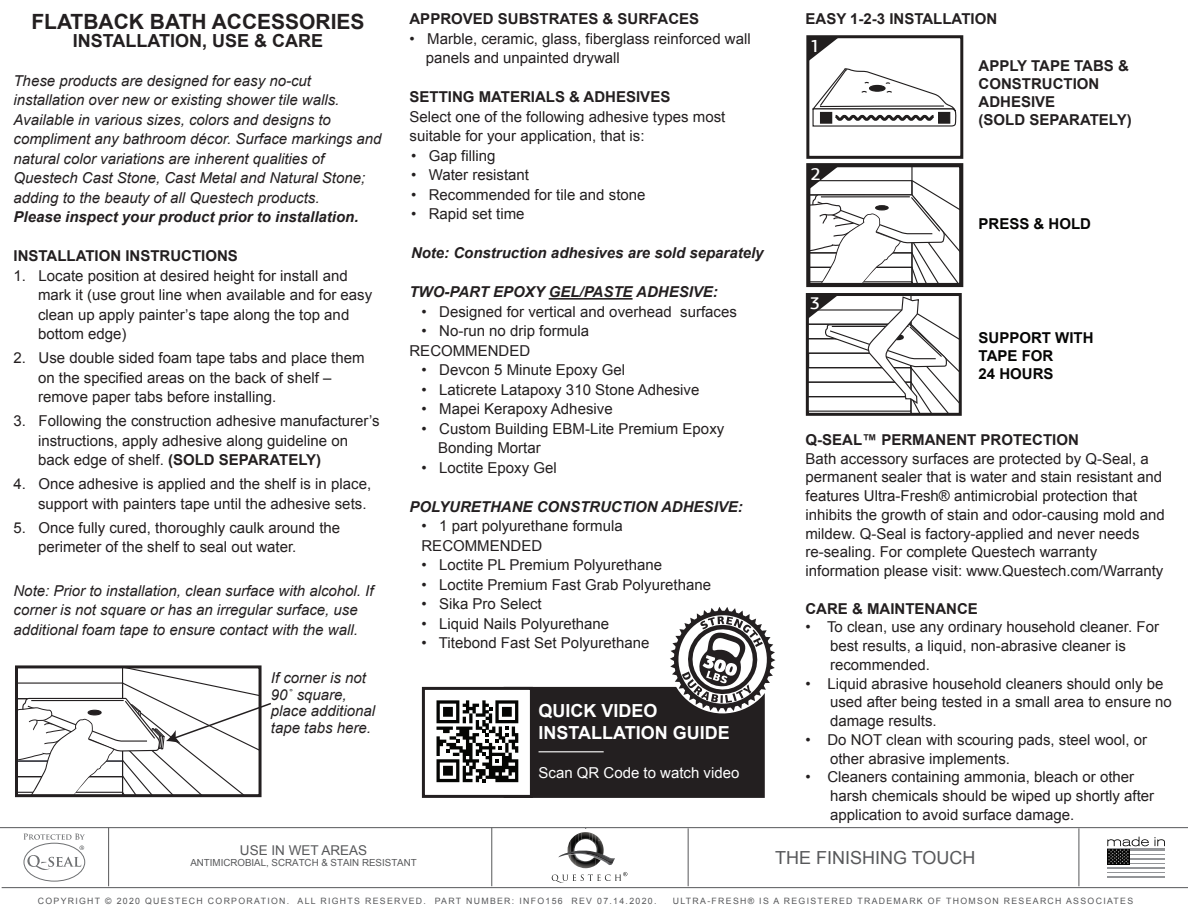
<style>
.page{position:relative;width:1188px;height:918px;background:#fff}
.page>*{position:absolute;margin:0;border:0;box-sizing:border-box;transform-origin:0 0}
.t1{font:700 21px "Arial";color:#231f20}
.t2{font:700 18px/21.6px "Arial";color:#fff}
.t3{font:700 18px "Arial";color:#231f20}
.t4{font:18px "Arial";color:#57585a}
.t5{font:500 17.85px "PF Agora Sans Pro";color:#fff}
.t6{font:15px/19.5px "Arial";color:#231f20}
.t7{font:italic 15px/19.5px "Arial";color:#231f20}
.t8{font:700 15px/18px "Arial";color:#231f20}
.t9{font:italic 700 15px "Arial";color:#231f20}
.t10{font:700 15px/18px "Arial";color:#050504}
.t11{font:15px "Arial";color:#fff}
.t12{font:13.5px "Arial";color:#57585a}
.t13{font:9.75px "Arial";color:#57585a}
.t14{font:8.7px "Arial";letter-spacing:.15em;color:#57585a}
.s1{font-weight:700}
</style>
<div class="page">
<hr style="left:108px;top:828px;width:1px;height:58px;background:#57585a">
<hr style="left:491px;top:828px;width:1px;height:58px;background:#57585a">
<hr style="left:688px;top:828px;width:1px;height:58px;background:#57585a">
<hr style="left:2px;top:887px;width:1186px;height:1px;background:#57585a">
<svg style="left:552px;top:832px;width:75px;height:51px"></svg>
<hr style="left:1079px;top:828px;width:1px;height:58px;background:#57585a">
<svg style="left:1155px;top:837px;width:10px;height:9px"></svg>
<hr style="left:1107px;top:876px;width:58px;height:2px;background:#939598">
<hr style="left:1107px;top:871px;width:58px;height:3px;background:#939598">
<hr style="left:1107px;top:867px;width:58px;height:2px;background:#939598">
<hr style="left:1107px;top:862px;width:58px;height:2px;background:#939598">
<hr style="left:1107px;top:858px;width:58px;height:2px;background:#939598">
<hr style="left:1107px;top:853px;width:58px;height:3px;background:#939598">
<hr style="left:1107px;top:849px;width:58px;height:2px;background:#939598">
<hr style="left:1107px;top:855px;width:58px;height:3px;background:#fff">
<div style="left:1107px;top:849px;width:23px;height:16px;background:#050504"></div>
<svg style="left:1107px;top:837px;width:42px;height:27px"></svg>
<svg style="left:23px;top:834px;width:62px;height:6px"></svg>
<div style="left:24px;top:843px;width:61px;height:38px;border:1px solid #6e7072;border-radius:50%"></div>
<svg style="left:27px;top:846px;width:57px;height:24px"></svg>
<hr style="left:549px;top:298px;width:84px;height:2px;background:#231f20">
<hr style="left:0;top:827px;width:1188px;height:1px;background:#57585a">
<div style="left:806px;top:35px;width:157px;height:124px;border:3px solid #211e1e"></div>
<svg style="left:808px;top:37px;width:32px;height:25px"></svg>
<svg style="left:812px;top:68px;width:145px;height:59px"></svg>
<svg style="left:807px;top:164px;width:156px;height:124px"></svg>
<svg style="left:806px;top:294px;width:156px;height:122px"></svg>
<div style="left:504px;top:687px;width:261px;height:111px;background:#231f20;border:3px solid #231f20"></div>
<hr style="left:539px;top:751px;width:65px;height:1px;background:#fff">
<div style="left:423px;top:687px;width:108px;height:108px;background:#fff"></div>
<svg style="left:437px;top:700px;width:81px;height:82px"></svg>
<div style="left:422px;top:687px;width:111px;height:111px;border:3px solid #231f20"></div>
<svg style="left:662px;top:607px;width:114px;height:113px"></svg>
<svg style="left:19px;top:669px;width:252px;height:124px"></svg>
<div style="left:15px;top:665px;width:247px;height:132px;border:3px solid #231f20"></div>
<h1 class="t1" style="left:31px;top:7px;width:335px">FLATBACK BATH ACCESSORIES</h1>
<p class="t3" style="left:73px;top:29px;width:252px">INSTALLATION, USE &amp; CARE</p>
<p class="t7" style="left:14px;top:71px;width:369px">These products are designed for easy no-cut installation over new or existing shower tile walls.<br>Available in various sizes, colors and designs to compliment any bathroom décor. Surface markings and natural color variations are inherent qualities of Questech Cast Stone, Cast Metal and Natural Stone; adding to the beauty of all Questech products.</p>
<p class="t9" style="left:14px;top:207px;width:347px">Please inspect your product prior to installation.</p>
<p class="t8" style="left:14px;top:247px;width:226px">INSTALLATION INSTRUCTIONS</p>
<p class="t6" style="left:38px;top:266px;width:336px;text-indent:-25px">1. Locate position at desired height for install and mark it (use grout line when available and for easy clean up apply painter’s tape along the top and bottom edge)</p>
<p class="t6" style="left:38px;top:348px;width:328px;text-indent:-25px">2. Use double sided foam tape tabs and place them on the specified areas on the back of shelf – remove paper tabs before installing.</p>
<p class="t6" style="left:38px;top:411px;width:343px;text-indent:-25px">3. Following the construction adhesive manufacturer’s instructions, apply adhesive along guideline on back edge of shelf. <span class="s1">(SOLD SEPARATELY)</span></p>
<p class="t6" style="left:38px;top:474px;width:335px;text-indent:-25px">4. Once adhesive is applied and the shelf is in place, support with painters tape until the adhesive sets.</p>
<p class="t6" style="left:38px;top:518px;width:304px;text-indent:-25px">5. Once fully cured, thoroughly caulk around the perimeter of the shelf to seal out water.</p>
<p class="t7" style="left:14px;top:581px;width:362px">Note: Prior to installation, clean surface with alcohol. If corner is not square or has an irregular surface, use additional foam tape to ensure contact with the wall.</p>
<p class="t7" style="left:271px;top:670px;width:106px;line-height:16.5px">If corner is not<br>90˚ square, place additional tape tabs here.</p>
<p class="t8" style="left:410px;top:10px;width:291px">APPROVED SUBSTRATES &amp; SURFACES</p>
<p class="t6" style="left:426px;top:29px;width:327px;text-indent:-16px">• Marble, ceramic, glass, fiberglass reinforced wall panels and unpainted drywall</p>
<p class="t8" style="left:410px;top:88px;width:262px">SETTING MATERIALS &amp; ADHESIVES</p>
<p class="t6" style="left:410px;top:107px;width:317px">Select one of the following adhesive types most suitable for your application, that is:</p>
<p class="t6" style="left:411px;top:146px;width:86px">• Gap filling</p>
<p class="t6" style="left:411px;top:165px;width:120px">• Water resistant</p>
<p class="t6" style="left:411px;top:185px;width:236px">• Recommended for tile and stone</p>
<p class="t6" style="left:411px;top:204px;width:115px">• Rapid set time</p>
<p class="t9" style="left:411px;top:243px;width:354px">Note: Construction adhesives are sold separately</p>
<p class="t9" style="left:410px;top:282px;width:310px">TWO-PART EPOXY GEL/PASTE ADHESIVE:</p>
<p class="t6" style="left:422px;top:302px;width:317px">• Designed for vertical and overhead surfaces</p>
<p class="t6" style="left:410px;top:321px;width:181px;text-indent:12px">• No-run no drip formula<br>RECOMMENDED</p>
<p class="t6" style="left:422px;top:360px;width:205px">• Devcon 5 Minute Epoxy Gel</p>
<p class="t6" style="left:422px;top:380px;width:279px">• Laticrete Latapoxy 310 Stone Adhesive</p>
<p class="t6" style="left:422px;top:399px;width:193px">• Mapei Kerapoxy Adhesive</p>
<p class="t6" style="left:438px;top:419px;width:288px;text-indent:-17px">• Custom Building EBM-Lite Premium Epoxy<br>Bonding Mortar</p>
<p class="t6" style="left:422px;top:458px;width:137px">• Loctite Epoxy Gel</p>
<p class="t9" style="left:410px;top:496px;width:335px">POLYURETHANE CONSTRUCTION ADHESIVE:</p>
<p class="t6" style="left:422px;top:516px;width:203px">• 1 part polyurethane formula<br>RECOMMENDED</p>
<p class="t6" style="left:422px;top:555px;width:242px">• Loctite PL Premium Polyurethane</p>
<p class="t6" style="left:422px;top:575px;width:291px">• Loctite Premium Fast Grab Polyurethane</p>
<p class="t6" style="left:422px;top:594px;width:122px">• Sika Pro Select</p>
<p class="t6" style="left:422px;top:614px;width:189px">• Liquid Nails Polyurethane</p>
<p class="t6" style="left:422px;top:633px;width:229px">• Titebond Fast Set Polyurethane</p>
<p class="t2" style="left:539px;top:700px;width:193px">QUICK VIDEO<br>INSTALLATION GUIDE</p>
<p class="t11" style="left:539px;top:763px;width:202px">Scan QR Code to watch video</p>
<p class="t8" style="left:806px;top:10px;width:193px">EASY 1-2-3 INSTALLATION</p>
<p class="t5" style="left:810px;top:34px;width:12px">1</p>
<p class="t5" style="left:811px;top:163px;width:13px">23</p>
<p class="t5" style="left:810px;top:292px;width:12px">3</p>
<p class="t8" style="left:979px;top:57px;width:155px">APPLY TAPE TABS &amp;<br>CONSTRUCTION<br>ADHESIVE<br>(SOLD SEPARATELY)</p>
<p class="t10" style="left:979px;top:215px;width:114px">PRESS &amp; HOLD</p>
<p class="t10" style="left:979px;top:329px;width:117px">SUPPORT WITH<br>TAPE FOR<br>24 HOURS</p>
<p class="t8" style="left:806px;top:431px;width:275px">Q-SEAL™ PERMANENT PROTECTION</p>
<p class="t6" style="left:806px;top:449px;width:361px;line-height:18.8px">Bath accessory surfaces are protected by Q-Seal, a permanent sealer that is water and stain resistant and features Ultra-Fresh® antimicrobial protection that inhibits the growth of stain and odor-causing mold and mildew. Q-Seal is factory-applied and never needs re-sealing. For complete Questech warranty information please visit: www.Questech.com/Warranty</p>
<p class="t8" style="left:806px;top:600px;width:174px">CARE &amp; MAINTENANCE</p>
<p class="t6" style="left:830px;top:618px;width:331px;line-height:18.8px;text-indent:-25px">• To clean, use any ordinary household cleaner. For best results, a liquid, non-abrasive cleaner is recommended.</p>
<p class="t6" style="left:830px;top:674px;width:343px;line-height:18.8px;text-indent:-25px">• Liquid abrasive household cleaners should only be used after being tested in a small area to ensure no damage results.</p>
<p class="t6" style="left:830px;top:731px;width:319px;line-height:18.8px;text-indent:-25px">• Do NOT clean with scouring pads, steel wool, or other abrasive implements.</p>
<p class="t6" style="left:830px;top:768px;width:326px;line-height:18.8px;text-indent:-25px">• Cleaners containing ammonia, bleach or other harsh chemicals should be wiped up shortly after application to avoid surface damage.</p>
<p class="t12" style="left:240px;top:841px;width:129px">USE IN WET AREAS</p>
<p class="t13" style="left:190px;top:857px;width:228px">ANTIMICROBIAL, SCRATCH &amp; STAIN RESISTANT</p>
<p class="t4" style="left:775px;top:846px;width:202px">THE FINISHING TOUCH</p>
<p class="t14" style="left:38px;top:895px;width:620px">COPYRIGHT © 2020 QUESTECH CORPORATION. ALL RIGHTS RESERVED. PART NUMBER: INFO156 REV 07.14.2020.</p>
<p class="t14" style="left:673px;top:895px;width:462px">ULTRA-FRESH® IS A REGISTERED TRADEMARK OF THOMSON RESEARCH ASSOCIATES</p>
</div>
